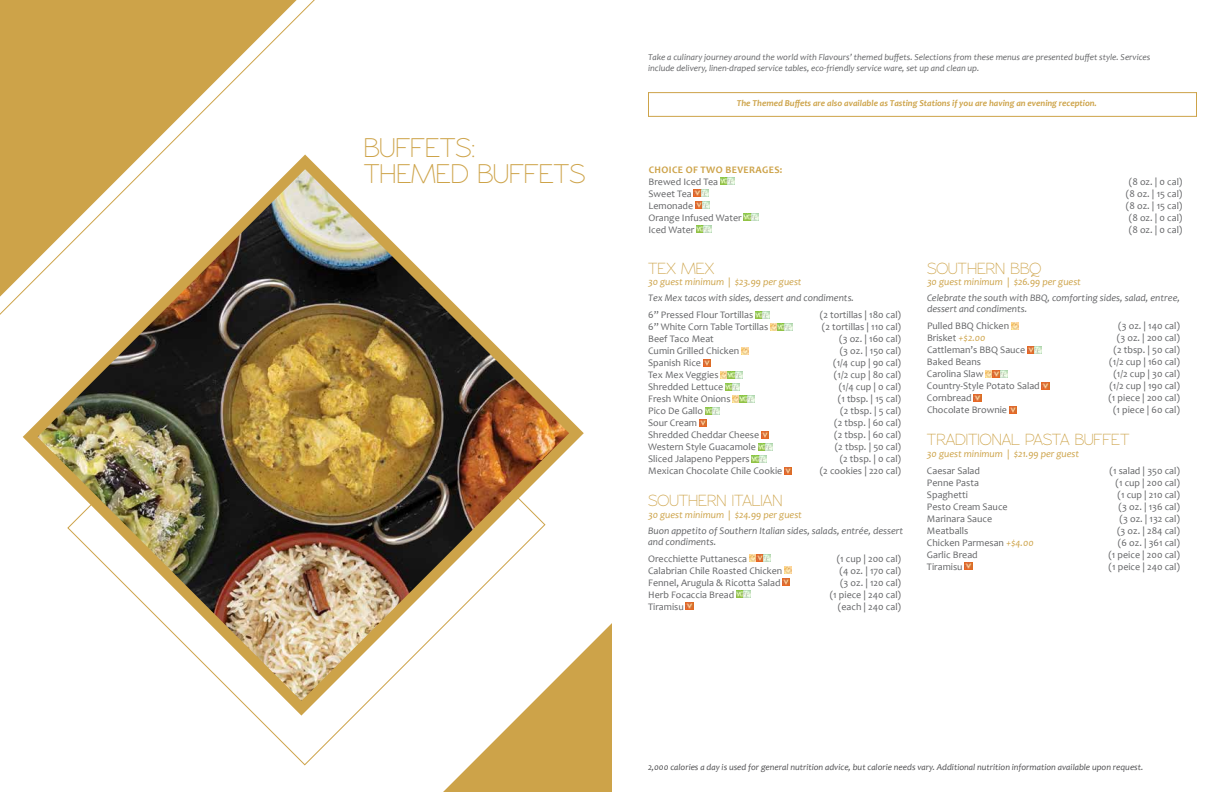
<style>
.page{position:relative;width:1224px;height:792px;background:#fff}
.page>*{position:absolute;margin:0;border:0;box-sizing:border-box;transform-origin:0 0}
.t1{font:27.7px/25.9px "Rawengulk Sans";color:#cda349}
.t2{font:16.5px "Rawengulk Sans";color:#cda349}
.t3{font:10px "Candara";color:#636466}
.t4{font:italic 10px/11px "Candara";color:#636466}
.t5{font:italic 10px "Candara";color:#cda349}
.t6{font:700 10px "Candara";letter-spacing:.04em;color:#cda349}
.t7{font:italic 9px/11px "Candara";color:#636466}
.t8{font:italic 9px "Candara";color:#4d4d4f}
.t9{font:italic 700 9px "Candara";color:#cda349}
.s1{font-style:italic;color:#cda349}
</style>
<div class="page">
<div style="left:443px;top:623px;width:169px;height:169px;background:#cda349"></div>
<svg style="left:262px;top:723px;width:284px;height:43px"></svg>
<svg style="left:0;top:0;width:315px;height:315px"></svg>
<img style="left:15px;top:147px;width:576px;height:576px">
<div style="left:648px;top:92px;width:549px;height:25px;border:1px solid #cda349"></div>
<svg style="left:720px;top:178px;width:15px;height:7px"></svg>
<svg style="left:694px;top:190px;width:16px;height:19px"></svg>
<svg style="left:744px;top:214px;width:14px;height:7px"></svg>
<svg style="left:697px;top:226px;width:14px;height:7px"></svg>
<svg style="left:755px;top:311px;width:37px;height:19px"></svg>
<svg style="left:699px;top:347px;width:74px;height:115px"></svg>
<svg style="left:784px;top:467px;width:8px;height:7px"></svg>
<svg style="left:749px;top:554px;width:22px;height:7px"></svg>
<svg style="left:783px;top:566px;width:9px;height:19px"></svg>
<svg style="left:736px;top:590px;width:15px;height:7px"></svg>
<svg style="left:686px;top:602px;width:7px;height:7px"></svg>
<svg style="left:1011px;top:322px;width:7px;height:7px"></svg>
<svg style="left:1027px;top:346px;width:15px;height:7px"></svg>
<svg style="left:986px;top:370px;width:21px;height:7px"></svg>
<svg style="left:1042px;top:382px;width:7px;height:7px"></svg>
<svg style="left:974px;top:394px;width:7px;height:7px"></svg>
<svg style="left:1009px;top:406px;width:7px;height:7px"></svg>
<svg style="left:965px;top:562px;width:7px;height:7px"></svg>
<h1 class="t1" style="left:364px;top:135px;width:223px">BUFFETS:<br>THEMED BUFFETS</h1>
<p class="t7" style="left:648px;top:51px;width:504px">Take a culinary journey around the world with Flavours’ themed buffets. Selections from these menus are presented buffet style. Services include delivery, linen-draped service tables, eco-friendly service ware, set up and clean up.</p>
<p class="t9" style="left:737px;top:98px;width:362px">The Themed Buffets are also available as Tasting Stations if you are having an evening reception.</p>
<p class="t6" style="left:649px;top:163px;width:135px">CHOICE OF TWO BEVERAGES:</p>
<p class="t3" style="left:648px;top:175px;width:71px">Brewed Iced Tea</p>
<p class="t3" style="left:1129px;top:175px;width:55px">(8 oz. | 0 cal)</p>
<p class="t3" style="left:648px;top:187px;width:45px">Sweet Tea</p>
<p class="t3" style="left:1126px;top:187px;width:58px">(8 oz. | 15 cal)</p>
<p class="t3" style="left:648px;top:199px;width:46px">Lemonade</p>
<p class="t3" style="left:1126px;top:199px;width:58px">(8 oz. | 15 cal)</p>
<p class="t3" style="left:648px;top:211px;width:95px">Orange Infused Water</p>
<p class="t3" style="left:1129px;top:211px;width:55px">(8 oz. | 0 cal)</p>
<p class="t3" style="left:648px;top:223px;width:47px">Iced Water</p>
<p class="t3" style="left:1129px;top:223px;width:55px">(8 oz. | 0 cal)</p>
<h2 class="t2" style="left:648px;top:259px;width:67px">TEX MEX</h2>
<p class="t5" style="left:648px;top:276px;width:155px">30 guest minimum | $23.99 per guest</p>
<p class="t4" style="left:648px;top:293px;width:207px">Tex Mex tacos with sides, dessert and condiments.</p>
<p class="t3" style="left:648px;top:309px;width:107px">6” Pressed Flour Tortillas</p>
<p class="t3" style="left:820px;top:309px;width:83px">(2 tortillas | 180 cal)</p>
<p class="t3" style="left:648px;top:321px;width:122px">6” White Corn Table Tortillas</p>
<p class="t3" style="left:822px;top:321px;width:81px">(2 tortillas | 110 cal)</p>
<p class="t3" style="left:648px;top:333px;width:67px">Beef Taco Meat</p>
<p class="t3" style="left:839px;top:333px;width:64px">(3 oz. | 160 cal)</p>
<p class="t3" style="left:648px;top:345px;width:93px">Cumin Grilled Chicken</p>
<p class="t3" style="left:840px;top:345px;width:63px">(3 oz. | 150 cal)</p>
<p class="t3" style="left:648px;top:357px;width:54px">Spanish Rice</p>
<p class="t3" style="left:833px;top:357px;width:69px">(1/4 cup | 90 cal)</p>
<p class="t3" style="left:648px;top:369px;width:72px">Tex Mex Veggies</p>
<p class="t3" style="left:834px;top:369px;width:69px">(1/2 cup | 80 cal)</p>
<p class="t3" style="left:648px;top:381px;width:77px">Shredded Lettuce</p>
<p class="t3" style="left:839px;top:381px;width:64px">(1/4 cup | 0 cal)</p>
<p class="t3" style="left:648px;top:393px;width:84px">Fresh White Onions</p>
<p class="t3" style="left:838px;top:393px;width:65px">(1 tbsp. | 15 cal)</p>
<p class="t3" style="left:648px;top:405px;width:57px">Pico De Gallo</p>
<p class="t3" style="left:840px;top:405px;width:62px">(2 tbsp. | 5 cal)</p>
<p class="t3" style="left:648px;top:417px;width:51px">Sour Cream</p>
<p class="t3" style="left:834px;top:417px;width:69px">(2 tbsp. | 60 cal)</p>
<p class="t3" style="left:648px;top:429px;width:113px">Shredded Cheddar Cheese</p>
<p class="t3" style="left:834px;top:429px;width:69px">(2 tbsp. | 60 cal)</p>
<p class="t3" style="left:648px;top:441px;width:109px">Western Style Guacamole</p>
<p class="t3" style="left:835px;top:441px;width:68px">(2 tbsp. | 50 cal)</p>
<p class="t3" style="left:648px;top:453px;width:103px">Sliced Jalapeno Peppers</p>
<p class="t3" style="left:840px;top:453px;width:63px">(2 tbsp. | 0 cal)</p>
<p class="t3" style="left:648px;top:465px;width:136px">Mexican Chocolate Chile Cookie</p>
<p class="t3" style="left:820px;top:465px;width:83px">(2 cookies | 220 cal)</p>
<h2 class="t2" style="left:648px;top:491px;width:136px">SOUTHERN ITALIAN</h2>
<p class="t5" style="left:648px;top:508px;width:155px">30 guest minimum | $24.99 per guest</p>
<p class="t4" style="left:648px;top:525px;width:257px">Buon appetito of Southern Italian sides, salads, entrée, dessert and condiments.</p>
<p class="t3" style="left:648px;top:552px;width:101px">Orecchiette Puttanesca</p>
<p class="t3" style="left:837px;top:552px;width:66px">(1 cup | 200 cal)</p>
<p class="t3" style="left:648px;top:564px;width:136px">Calabrian Chile Roasted Chicken</p>
<p class="t3" style="left:839px;top:564px;width:63px">(4 oz. | 170 cal)</p>
<p class="t3" style="left:648px;top:576px;width:134px">Fennel, Arugula &amp; Ricotta Salad</p>
<p class="t3" style="left:840px;top:576px;width:63px">(3 oz. | 120 cal)</p>
<p class="t3" style="left:648px;top:588px;width:88px">Herb Focaccia Bread</p>
<p class="t3" style="left:830px;top:588px;width:73px">(1 piece | 240 cal)</p>
<p class="t3" style="left:648px;top:600px;width:37px">Tiramisu</p>
<p class="t3" style="left:838px;top:600px;width:65px">(each | 240 cal)</p>
<h2 class="t2" style="left:927px;top:259px;width:116px">SOUTHERN BBQ</h2>
<p class="t5" style="left:927px;top:276px;width:156px">30 guest minimum | $26.99 per guest</p>
<p class="t4" style="left:927px;top:293px;width:254px">Celebrate the south with BBQ, comforting sides, salad, entree, dessert and condiments.</p>
<p class="t3" style="left:927px;top:320px;width:84px">Pulled BBQ Chicken</p>
<p class="t3" style="left:1118px;top:320px;width:63px">(3 oz. | 140 cal)</p>
<p class="t3" style="left:927px;top:332px;width:60px">Brisket <span class="s1">+$2.00</span></p>
<p class="t3" style="left:1117px;top:332px;width:65px">(3 oz. | 200 cal)</p>
<p class="t3" style="left:927px;top:344px;width:100px">Cattleman’s BBQ Sauce</p>
<p class="t3" style="left:1114px;top:344px;width:68px">(2 tbsp. | 50 cal)</p>
<p class="t3" style="left:927px;top:356px;width:55px">Baked Beans</p>
<p class="t3" style="left:1109px;top:356px;width:72px">(1/2 cup | 160 cal)</p>
<p class="t3" style="left:927px;top:368px;width:58px">Carolina Slaw</p>
<p class="t3" style="left:1113px;top:368px;width:68px">(1/2 cup | 30 cal)</p>
<p class="t3" style="left:927px;top:380px;width:114px">Country-Style Potato Salad</p>
<p class="t3" style="left:1109px;top:380px;width:72px">(1/2 cup | 190 cal)</p>
<p class="t3" style="left:927px;top:392px;width:46px">Cornbread</p>
<p class="t3" style="left:1108px;top:392px;width:73px">(1 piece | 200 cal)</p>
<p class="t3" style="left:927px;top:404px;width:82px">Chocolate Brownie</p>
<p class="t3" style="left:1113px;top:404px;width:69px">(1 piece | 60 cal)</p>
<h2 class="t2" style="left:927px;top:430px;width:204px">TRADITIONAL PASTA BUFFET</h2>
<p class="t5" style="left:927px;top:447px;width:154px">30 guest minimum | $21.99 per guest</p>
<p class="t3" style="left:927px;top:464px;width:55px">Caesar Salad</p>
<p class="t3" style="left:1109px;top:464px;width:72px">(1 salad | 350 cal)</p>
<p class="t3" style="left:927px;top:476px;width:53px">Penne Pasta</p>
<p class="t3" style="left:1115px;top:476px;width:66px">(1 cup | 200 cal)</p>
<p class="t3" style="left:927px;top:488px;width:42px">Spaghetti</p>
<p class="t3" style="left:1117px;top:488px;width:64px">(1 cup | 210 cal)</p>
<p class="t3" style="left:927px;top:500px;width:82px">Pesto Cream Sauce</p>
<p class="t3" style="left:1119px;top:500px;width:63px">(3 oz. | 136 cal)</p>
<p class="t3" style="left:927px;top:512px;width:67px">Marinara Sauce</p>
<p class="t3" style="left:1120px;top:512px;width:62px">(3 oz. | 132 cal)</p>
<p class="t3" style="left:927px;top:524px;width:43px">Meatballs</p>
<p class="t3" style="left:1117px;top:524px;width:64px">(3 oz. | 284 cal)</p>
<p class="t3" style="left:927px;top:536px;width:108px">Chicken Parmesan <span class="s1">+$4.00</span></p>
<p class="t3" style="left:1118px;top:536px;width:64px">(6 oz. | 361 cal)</p>
<p class="t3" style="left:927px;top:548px;width:52px">Garlic Bread</p>
<p class="t3" style="left:1108px;top:548px;width:73px">(1 peice | 200 cal)</p>
<p class="t3" style="left:927px;top:560px;width:37px">Tiramisu</p>
<p class="t3" style="left:1109px;top:560px;width:73px">(1 peice | 240 cal)</p>
<p class="t8" style="left:648px;top:761px;width:497px">2,000 calories a day is used for general nutrition advice, but calorie needs vary. Additional nutrition information available upon request.</p>
</div>
